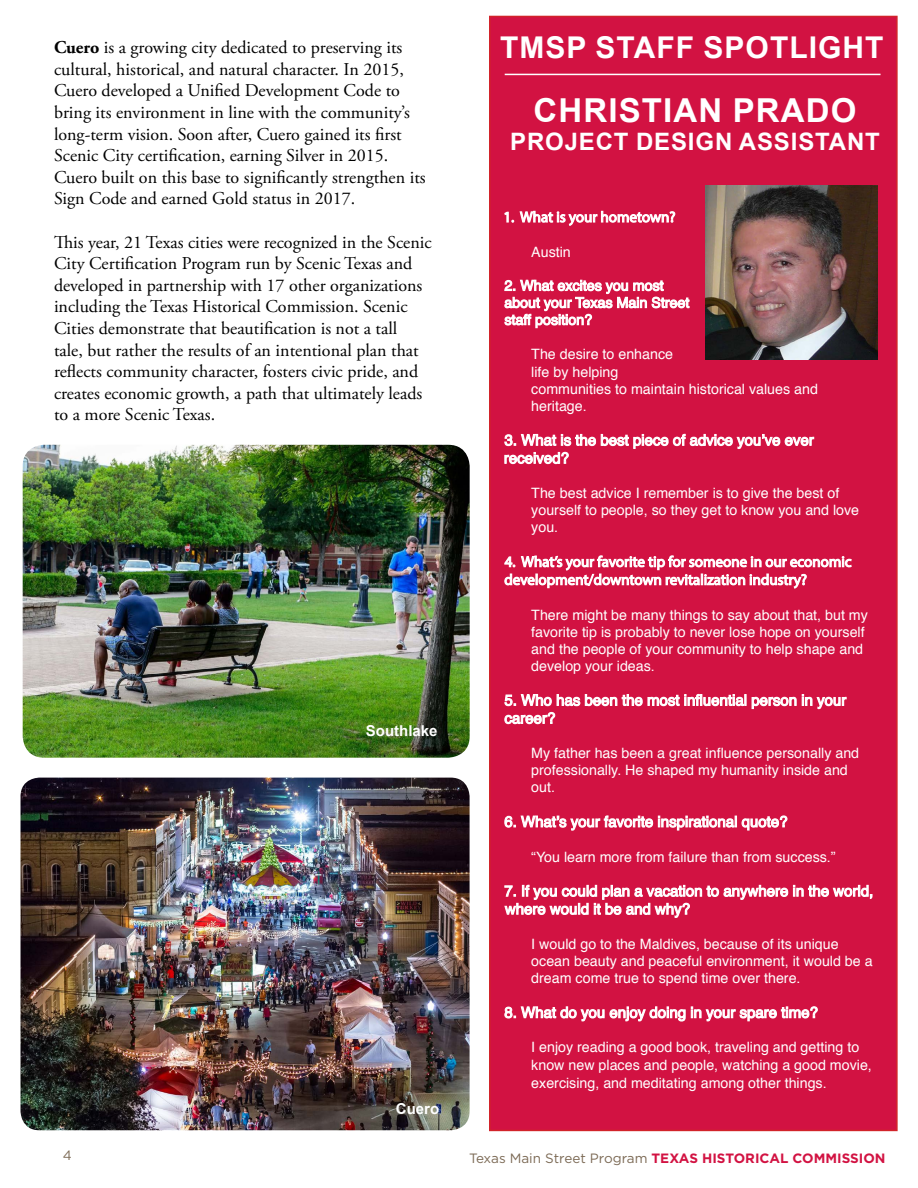
<style>
.page{position:relative;width:918px;height:1188px;background:#fff}
.page>*{position:absolute;margin:0;border:0;box-sizing:border-box;transform-origin:0 0}
.t1{font:700 33px "Arial";letter-spacing:.035em;color:#fff}
.t2{font:700 30px "Arial";letter-spacing:.035em;color:#fff}
.t3{font:700 24px "Arial";letter-spacing:.035em;color:#fff}
.t4{font:18px/21.6px "Adobe Garamond Pro";color:#000}
.t5{font:700 15px "Arial";color:#fff}
.t6{font:14.25px/17.1px "Helvetica";color:#fff}
.t7{font:700 13.5px "Gotham";color:#d21242}
.t8{font:13.5px "Gotham";color:#7c6a55}
.s1{font-weight:700}
.s2{font-weight:400;color:#7c6a55}
</style>
<div class="page">
<img style="left:23px;top:445px;width:447px;height:313px">
<img style="left:21px;top:778px;width:449px;height:352px">
<div style="left:489px;top:16px;width:409px;height:1115px;background:#d21242;border:2px solid #d2232a"></div>
<svg style="left:504px;top:210px;width:172px;height:16px"></svg>
<svg style="left:504px;top:279px;width:186px;height:50px"></svg>
<svg style="left:504px;top:433px;width:311px;height:32px"></svg>
<svg style="left:504px;top:555px;width:348px;height:34px"></svg>
<svg style="left:504px;top:693px;width:343px;height:32px"></svg>
<svg style="left:504px;top:815px;width:284px;height:16px"></svg>
<svg style="left:504px;top:884px;width:369px;height:34px"></svg>
<svg style="left:504px;top:1006px;width:314px;height:16px"></svg>
<hr style="left:505px;top:74px;width:376px;height:1px;background:#fff">
<img style="left:706px;top:185px;width:172px;height:175px">
<p class="t4" style="left:54px;top:37px;width:373px"><span class="s1">Cuero</span> is a growing city dedicated to preserving its cultural, historical, and natural character. In 2015, Cuero developed a Unified Development Code to bring its environment in line with the community’s long-term vision. Soon after, Cuero gained its first Scenic City certification, earning Silver in 2015.<br>Cuero built on this base to significantly strengthen its Sign Code and earned Gold status in 2017.</p>
<p class="t4" style="left:54px;top:232px;width:379px">This year, 21 Texas cities were recognized in the Scenic City Certification Program run by Scenic Texas and developed in partnership with 17 other organizations including the Texas Historical Commission. Scenic Cities demonstrate that beautification is not a tall<br>tale, but rather the results of an intentional plan that reflects community character, fosters civic pride, and creates economic growth, a path that ultimately leads to a more Scenic Texas.</p>
<p class="t5" style="left:366px;top:720px;width:73px">Southlake</p>
<p class="t5" style="left:396px;top:1098px;width:45px">Cuero</p>
<h2 class="t2" style="left:500px;top:27px;width:385px">TMSP STAFF SPOTLIGHT</h2>
<h1 class="t1" style="left:534px;top:87px;width:325px">CHRISTIAN PRADO</h1>
<h3 class="t3" style="left:510px;top:125px;width:371px">PROJECT DESIGN ASSISTANT</h3>
<p class="t6" style="left:531px;top:244px;width:41px">Austin</p>
<p class="t6" style="left:531px;top:346px;width:288px">The desire to enhance<br>life by helping<br>communities to maintain historical values and heritage.</p>
<p class="t6" style="left:531px;top:485px;width:329px">The best advice I remember is to give the best of yourself to people, so they get to know you and love you.</p>
<p class="t6" style="left:531px;top:606px;width:338px">There might be many things to say about that, but my favorite tip is probably to never lose hope on yourself and the people of your community to help shape and develop your ideas.</p>
<p class="t6" style="left:531px;top:745px;width:329px">My father has been a great influence personally and professionally. He shaped my humanity inside and out.</p>
<p class="t6" style="left:531px;top:849px;width:306px">“You learn more from failure than from success.”</p>
<p class="t6" style="left:531px;top:936px;width:343px">I would go to the Maldives, because of its unique ocean beauty and peaceful environment, it would be a dream come true to spend time over there.</p>
<p class="t6" style="left:531px;top:1039px;width:342px;line-height:17.5px">I enjoy reading a good book, traveling and getting to know new places and people, watching a good movie, exercising, and meditating among other things.</p>
<p class="t8" style="left:63px;top:1147px;width:11px">4</p>
<p class="t7" style="left:469px;top:1149px;width:418px"><span class="s2">Texas Main Street Program</span> TEXAS HISTORICAL COMMISSION</p>
</div>
